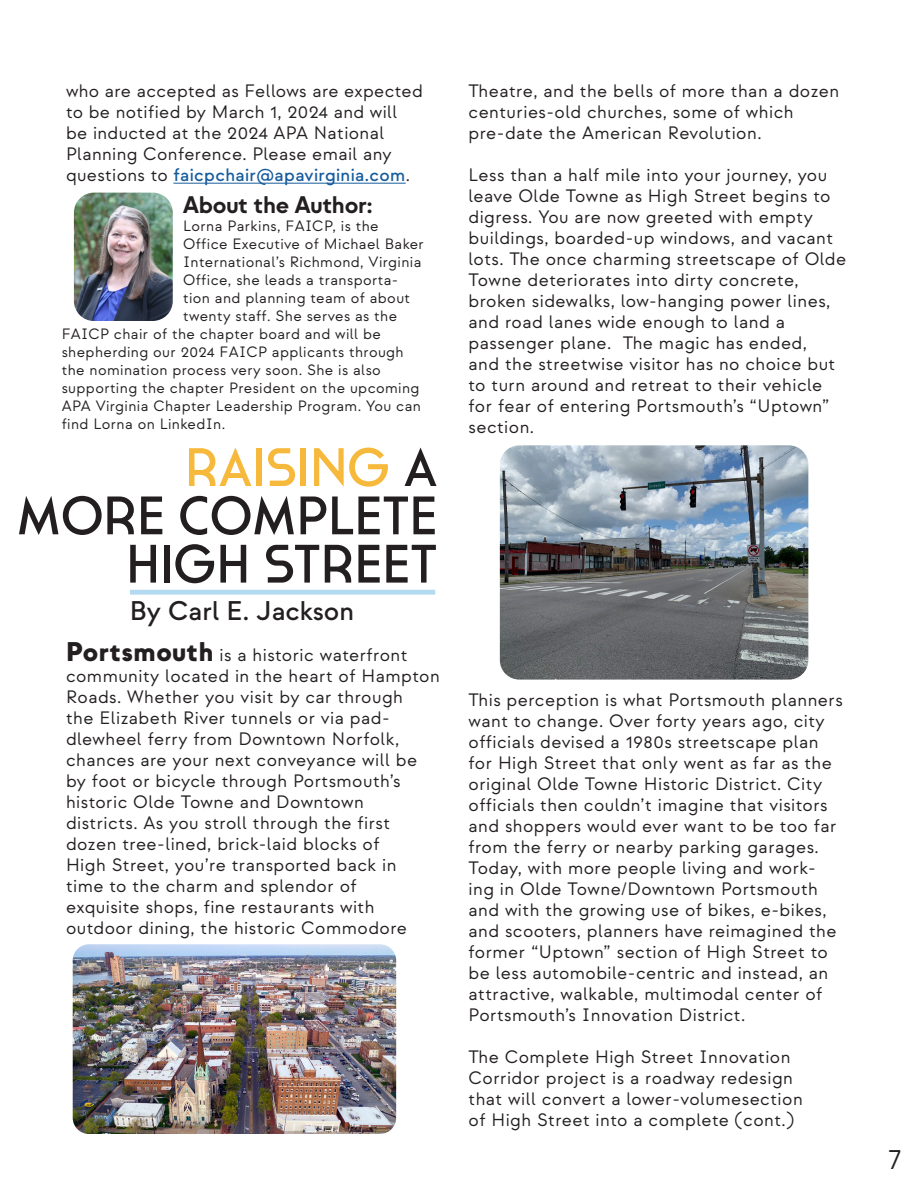
<style>
.page{position:relative;width:918px;height:1188px;background:#fff}
.page>*{position:absolute;margin:0;border:0;box-sizing:border-box;transform-origin:0 0}
.t1{font:54px "Cassannet Plus";color:#231f20}
.t2{font:54px "Cassannet Plus";color:#f6b93b}
.t3{font:500 27px "Strawford";color:#231f20}
.t4{font:100 27px "Sawton Industrial";color:#231f20}
.t5{font:700 24px "Strawford";letter-spacing:-.01em;color:#231f20}
.t6{font:18px/21px "Strawford";letter-spacing:.025em;color:#231f20}
.t7{font:15px "Strawford";letter-spacing:.025em;color:#231f20}
.s1{font-weight:500;color:#175d9e}
.s2{color:#231f20}
.s3{font-weight:900;font-size:27px}
</style>
<div class="page">
<hr style="left:173px;top:183px;width:233px;height:1px;background:#175d9e">
<img style="left:74px;top:193px;width:99px;height:128px">
<div style="left:130px;top:590px;width:305px;height:5px;background:#b3daf0"></div>
<img style="left:73px;top:944px;width:323px;height:190px">
<img style="left:500px;top:445px;width:308px;height:235px">
<p class="t6" style="left:66px;top:81px;width:358px">who are accepted as Fellows are expected to be notified by March 1, 2024 and will be inducted at the 2024 APA National Planning Conference. Please email any questions to <span class="s1">faicpchair@apavirginia.com</span>.</p>
<p class="t5" style="left:183px;top:190px;width:191px">About the Author:</p>
<p class="t7" style="left:183px;top:217px;width:197px">Lorna Parkins, FAICP, is the</p>
<p class="t7" style="left:183px;top:235px;width:242px">Office Executive of Michael Baker</p>
<p class="t7" style="left:183px;top:253px;width:240px">International’s Richmond, Virginia</p>
<p class="t7" style="left:183px;top:271px;width:217px">Office, she leads a transporta-</p>
<p class="t7" style="left:183px;top:289px;width:229px">tion and planning team of about</p>
<p class="t7" style="left:183px;top:307px;width:216px">twenty staff. She serves as the</p>
<p class="t7" style="left:62px;top:325px;width:321px">FAICP chair of the chapter board and will be</p>
<p class="t7" style="left:62px;top:343px;width:344px">shepherding our 2024 FAICP applicants through</p>
<p class="t7" style="left:62px;top:361px;width:321px">the nomination process very soon. She is also</p>
<p class="t7" style="left:62px;top:379px;width:359px">supporting the chapter President on the upcoming</p>
<p class="t7" style="left:62px;top:397px;width:361px">APA Virginia Chapter Leadership Program. You can</p>
<p class="t7" style="left:62px;top:415px;width:165px">find Lorna on LinkedIn.</p>
<p class="t2" style="left:185px;top:435px;width:254px">RAISING <span class="s2">A</span></p>
<p class="t1" style="left:17px;top:483px;width:422px">MORE COMPLETE</p>
<p class="t1" style="left:126px;top:531px;width:313px">HIGH STREET</p>
<p class="t3" style="left:130px;top:594px;width:226px">By Carl E. Jackson</p>
<p class="t6" style="left:66px;top:645px;width:375px"><span class="s3">Portsmouth</span> is a historic waterfront community located in the heart of Hampton Roads. Whether you visit by car through<br>the Elizabeth River tunnels or via pad&shy;dlewheel ferry from Downtown Norfolk, chances are your next conveyance will be by foot or bicycle through Portsmouth’s historic Olde Towne and Downtown</p>
<p class="t6" style="left:66px;top:813px;width:332px">districts. As you stroll through the first dozen tree-lined, brick-laid blocks of High Street, you’re transported back in time to the charm and splendor of</p>
<p class="t6" style="left:66px;top:897px;width:310px">exquisite shops, fine restaurants with</p>
<p class="t6" style="left:66px;top:918px;width:342px">outdoor dining, the historic Commodore</p>
<p class="t6" style="left:469px;top:81px;width:372px">Theatre, and the bells of more than a dozen</p>
<p class="t6" style="left:469px;top:102px;width:327px">centuries-old churches, some of which pre-date the American Revolution.</p>
<p class="t6" style="left:469px;top:165px;width:379px">Less than a half mile into your journey, you leave Olde Towne as High Street begins to digress. You are now greeted with empty buildings, boarded-up windows, and vacant lots. The once charming streetscape of Olde Towne deteriorates into dirty concrete,</p>
<p class="t6" style="left:469px;top:291px;width:363px">broken sidewalks, low-hanging power lines, and road lanes wide enough to land a</p>
<p class="t6" style="left:469px;top:333px;width:368px">passenger plane. The magic has ended, and the streetwise visitor has no choice but to turn around and retreat to their vehicle for fear of entering Portsmouth’s “Uptown” section.</p>
<p class="t6" style="left:469px;top:690px;width:376px">This perception is what Portsmouth planners want to change. Over forty years ago, city officials devised a 1980s streetscape plan for High Street that only went as far as the original Olde Towne Historic District. City officials then couldn’t imagine that visitors and shoppers would ever want to be too far from the ferry or nearby parking garages.<br>Today, with more people living and work&shy;ing in Olde Towne/Downtown Portsmouth and with the growing use of bikes, e-bikes, and scooters, planners have reimagined the former “Uptown” section of High Street to be less automobile-centric and instead, an attractive, walkable, multimodal center of Portsmouth’s Innovation District.</p>
<p class="t6" style="left:469px;top:1047px;width:336px">The Complete High Street Innovation Corridor project is a roadway redesign that will convert a lower-volumesection of High Street into a complete (cont.)</p>
<p class="t4" style="left:888px;top:1144px;width:16px">7</p>
</div>
